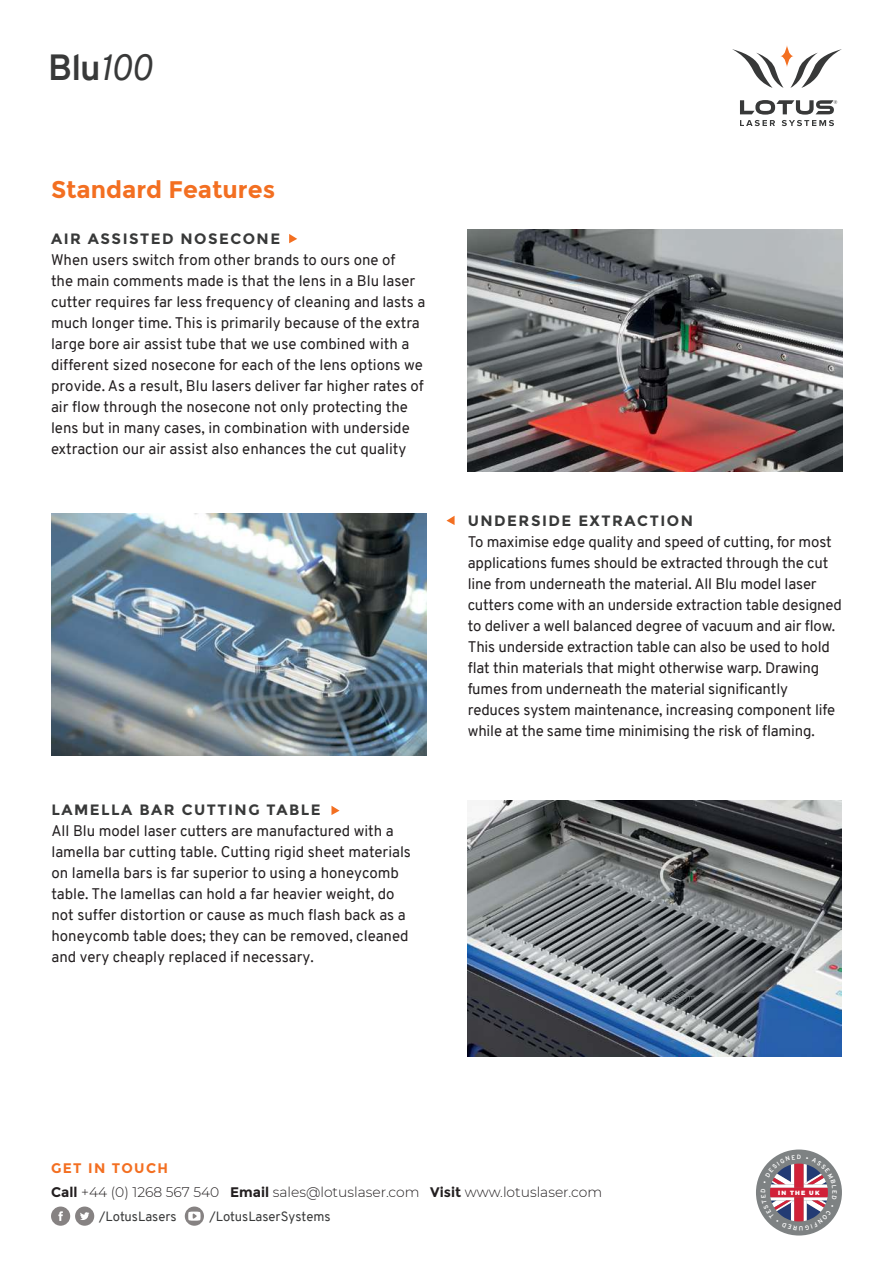
<style>
.page{position:relative;width:893px;height:1263px;background:#fff}
.page>*{position:absolute;margin:0;border:0;box-sizing:border-box;transform-origin:0 0}
.t1{font:700 35.55px "Overpass";color:#383939}
.t2{font:700 24px "Montserrat";color:#f36f21}
.t3{font:15px/21px "Overpass";color:#231f20}
.t4{font:700 15px "Montserrat";letter-spacing:.1em;color:#383939}
.t5{font:300 13.95px/24.3px "Montserrat";color:#231f20}
.t6{font:13.05px "Overpass";color:#383939}
.t7{font:900 6.15px "Montserrat";letter-spacing:.21em;color:#fff}
.s1{font-weight:400;font-style:italic}
.s2{font-weight:700;color:#f36f21}
.s3{font-weight:700}
</style>
<div class="page">
<svg style="left:780px;top:45px;width:14px;height:22px"></svg>
<svg style="left:732px;top:49px;width:51px;height:39px"></svg>
<svg style="left:790px;top:49px;width:52px;height:39px"></svg>
<svg style="left:740px;top:100px;width:97px;height:26px"></svg>
<div style="left:756px;top:1149px;width:86px;height:86px;background:#7e8283;border-radius:50%"></div>
<svg style="left:51px;top:1206px;width:43px;height:20px"></svg>
<svg style="left:185px;top:1206px;width:19px;height:20px"></svg>
<img style="left:468px;top:801px;width:373px;height:255px">
<img style="left:468px;top:230px;width:375px;height:242px">
<img style="left:51px;top:513px;width:375px;height:242px">
<svg style="left:289px;top:234px;width:8px;height:9px"></svg>
<svg style="left:331px;top:806px;width:9px;height:9px"></svg>
<svg style="left:446px;top:516px;width:9px;height:9px"></svg>
<svg style="left:761px;top:1154px;width:76px;height:76px"></svg>
<h1 class="t1" style="left:48px;top:54px;width:105px">Blu<span class="s1">100</span></h1>
<h2 class="t2" style="left:51px;top:178px;width:226px">Standard Features</h2>
<p class="t4" style="left:51px;top:232px;width:231px">AIR ASSISTED NOSECONE</p>
<p class="t3" style="left:51px;top:251px;width:376px">When users switch from other brands to ours one of<br>the main comments made is that the lens in a Blu laser cutter requires far less frequency of cleaning and lasts a much longer time. This is primarily because of the extra large bore air assist tube that we use combined with a different sized nosecone for each of the lens options we provide. As a result, Blu lasers deliver far higher rates of air flow through the nosecone not only protecting the lens but in many cases, in combination with underside extraction our air assist also enhances the cut quality</p>
<p class="t4" style="left:51px;top:803px;width:271px">LAMELLA BAR CUTTING TABLE</p>
<p class="t3" style="left:51px;top:822px;width:361px">All Blu model laser cutters are manufactured with a lamella bar cutting table. Cutting rigid sheet materials on lamella bars is far superior to using a honeycomb table. The lamellas can hold a far heavier weight, do not suffer distortion or cause as much flash back as a honeycomb table does; they can be removed, cleaned and very cheaply replaced if necessary.</p>
<p class="t4" style="left:468px;top:514px;width:227px">UNDERSIDE EXTRACTION</p>
<p class="t3" style="left:468px;top:533px;width:376px">To maximise edge quality and speed of cutting, for most applications fumes should be extracted through the cut line from underneath the material. All Blu model laser cutters come with an underside extraction table designed to deliver a well balanced degree of vacuum and air flow.<br>This underside extraction table can also be used to hold flat thin materials that might otherwise warp. Drawing fumes from underneath the material significantly reduces system maintenance, increasing component life while at the same time minimising the risk of flaming.</p>
<p class="t5" style="left:51px;top:1157px;width:553px"><span class="s2">GET IN TOUCH<br></span><span class="s3">Call</span> +44 (0) 1268 567 540 <span class="s3">Email</span> sales@lotuslaser.com <span class="s3">Visit</span> www.lotuslaser.com</p>
<p class="t6" style="left:99px;top:1211px;width:79px">/LotusLasers</p>
<p class="t6" style="left:209px;top:1211px;width:123px">/LotusLaserSystems</p>
<p class="t7" style="left:778px;top:1189px;width:43px">IN THE UK</p>
</div>
